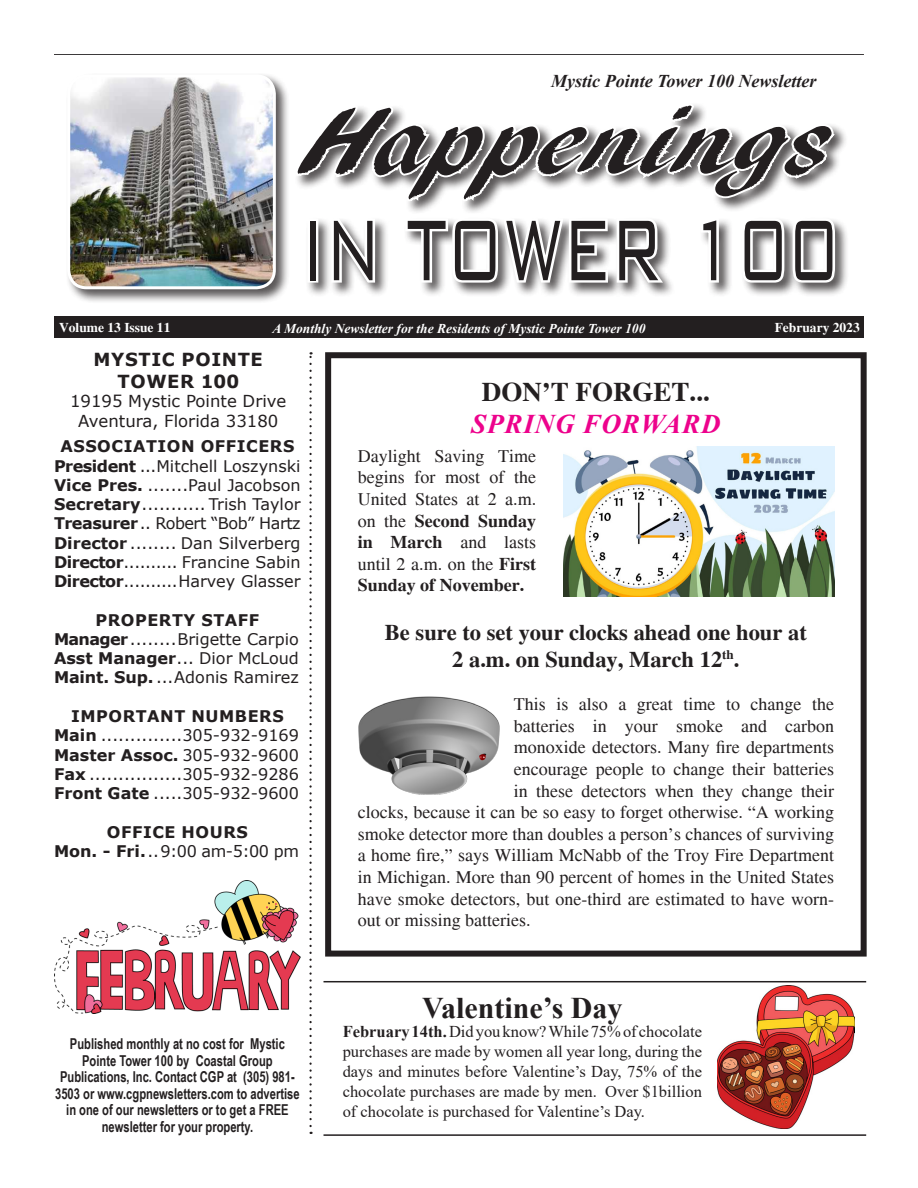
<style>
.page{position:relative;width:918px;height:1188px;background:#fff}
.page>*{position:absolute;margin:0;border:0;box-sizing:border-box;transform-origin:0 0}
.t1{font:300 115.05px "Bank Gothic BT";color:#231f20;scale:.59 1}
.t2{font:97.5px "ARBLANCA";color:#231f20;scale:1.21 1}
.t3{font:700 30px "Times New Roman";color:#231f20}
.t4{font:700 27px "Times";color:#231f20}
.t5{font:italic 700 27px "Times New Roman";letter-spacing:.035em;color:#ed028c}
.t6{font:700 22.5px/27px "Times";color:#231f20;text-align:center}
.Normal__Web{font:18px/21.6px "Times";color:#231f20;text-align:justify}
.t7{font:italic 700 18px "Times New Roman";color:#231f20}
.t8{font:700 18px "Verdana";letter-spacing:.035em;color:#231f20}
.t9{font:16.5px/19.8px "Times New Roman";color:#231f20;text-align:justify}
.t10{font:16.5px "Verdana";color:#231f20}
.t11{font:16.05px "Verdana";color:#231f20}
.t12{font:700 16.05px "Verdana";letter-spacing:.035em;color:#231f20}
.t13{font:16.05px "Verdana";letter-spacing:-.03em;color:#231f20}
.t14{font:700 16.05px "Verdana";color:#231f20}
.t15{font:700 15px/16.5px "Arial Narrow";color:#231f20;text-align:center;scale:.91 1}
.t16{font:italic 700 13.5px "Times New Roman";color:#fff}
.t17{font:700 13.5px "Times";color:#fff}
.s1{font-weight:700}
.s2{font-weight:400}
</style>
<div class="page">
<div style="left:65px;top:73px;width:226px;height:231px;background:#231f20;opacity:.75"></div>
<img style="left:69px;top:76px;width:205px;height:212px">
<div style="left:67px;top:74px;width:209px;height:215px;border:3px solid #fff;border-radius:18px"></div>
<div style="left:54px;top:316px;width:810px;height:22px;background:#231f20"></div>
<hr style="left:54px;top:54px;width:810px;height:1px;background:#231f20">
<div style="left:306px;top:217px;width:543px;height:81px;background:#231f20;opacity:.75"></div>
<svg style="left:297px;top:105px;width:543px;height:192px"></svg>
<svg style="left:309px;top:352px;width:3px;height:774px"></svg>
<img style="left:54px;top:881px;width:247px;height:133px">
<div style="left:325px;top:352px;width:542px;height:605px;border:6px solid #231f20"></div>
<img style="left:563px;top:447px;width:271px;height:150px">
<img style="left:358px;top:696px;width:142px;height:99px">
<hr style="left:324px;top:1134px;width:542px;height:2px;background:#231f20">
<img style="left:718px;top:985px;width:136px;height:144px">
<hr style="left:324px;top:981px;width:542px;height:1px;background:#231f20">
<p class="t7" style="left:551px;top:69px;width:267px">Mystic Pointe Tower 100 Newsletter</p>
<p class="t2" style="left:303px;top:88px;width:437px">Happenings</p>
<p class="t1" style="left:301px;top:187px;width:914px">IN TOWER 100</p>
<p class="t17" style="left:59px;top:319px;width:113px">Volume 13 Issue 11</p>
<p class="t17" style="left:775px;top:319px;width:87px">February 2023</p>
<p class="t16" style="left:272px;top:319px;width:374px">A Monthly Newsletter for the Residents of Mystic Pointe Tower 100</p>
<p class="t8" style="left:93px;top:347px;width:171px">MYSTIC POINTE</p>
<p class="t8" style="left:118px;top:368px;width:123px">TOWER 100</p>
<p class="t10" style="left:70px;top:390px;width:218px">19195 Mystic Pointe Drive</p>
<p class="t10" style="left:78px;top:410px;width:202px">Aventura, Florida 33180</p>
<p class="t12" style="left:60px;top:435px;width:236px">ASSOCIATION OFFICERS</p>
<p class="t11" style="left:54px;top:455px;width:248px"><span class="s1">President</span> ...Mitchell Loszynski</p>
<p class="t11" style="left:54px;top:474px;width:248px"><span class="s1">Vice Pres.</span> .......Paul Jacobson</p>
<p class="t11" style="left:54px;top:493px;width:248px"><span class="s1">Secretary</span>........... Trish Taylor</p>
<p class="t13" style="left:54px;top:513px;width:248px"><span class="s1">Treasurer</span>.. Robert “Bob” Hartz</p>
<p class="t11" style="left:54px;top:532px;width:248px"><span class="s1">Director</span> ........ Dan Silverberg</p>
<p class="t11" style="left:54px;top:551px;width:248px"><span class="s1">Director</span>.......... Francine Sabin</p>
<p class="t11" style="left:54px;top:570px;width:248px"><span class="s1">Director</span>..........Harvey Glasser</p>
<p class="t12" style="left:95px;top:609px;width:165px">PROPERTY STAFF</p>
<p class="t11" style="left:54px;top:628px;width:246px"><span class="s1">Manager</span>........Brigette Carpio</p>
<p class="t11" style="left:54px;top:647px;width:246px"><span class="s1">Asst Manager</span>... Dior McLoud</p>
<p class="t11" style="left:54px;top:667px;width:246px"><span class="s1">Maint. Sup.</span> ...Adonis Ramirez</p>
<p class="t12" style="left:71px;top:705px;width:214px">IMPORTANT NUMBERS</p>
<p class="t11" style="left:54px;top:724px;width:246px"><span class="s1">Main</span> ..............305-932-9169</p>
<p class="t14" style="left:54px;top:743px;width:246px">Master Assoc. <span class="s2">305-932-9600</span></p>
<p class="t11" style="left:54px;top:763px;width:246px"><span class="s1">Fax</span> ................305-932-9286</p>
<p class="t11" style="left:54px;top:782px;width:246px"><span class="s1">Front Gate</span> .....305-932-9600</p>
<p class="t12" style="left:107px;top:820px;width:143px">OFFICE HOURS</p>
<p class="t11" style="left:54px;top:840px;width:247px"><span class="s1">Mon. - Fri.</span>..9:00 am-5:00 pm</p>
<p class="t15" style="left:55px;top:1035px;width:270px">Published monthly at no cost for Mystic Pointe Tower 100 by Coastal Group Publications, Inc. Contact CGP at (305) 981- 3503 or www.cgpnewsletters.com to advertise in one of our newsletters or to get a FREE newsletter for your property.</p>
<p class="t4" style="left:482px;top:376px;width:230px">DON’T FORGET...</p>
<p class="t5" style="left:471px;top:406px;width:251px">SPRING FORWARD</p>
<p class="Normal__Web" style="left:358px;top:445px;width:180px">Daylight Saving Time begins for most of the United States at 2 a.m. on the <span class="s1">Second Sunday in March</span> and lasts until 2 a.m. on the <span class="s1">First Sunday of November.</span></p>
<p class="t6" style="left:385px;top:619px;width:423px">Be sure to set your clocks ahead one hour at<br>2 a.m. on Sunday, March 12<sup>th</sup>.</p>
<p class="Normal__Web" style="left:514px;top:694px;width:322px">This is also a great time to change the</p>
<p class="Normal__Web" style="left:514px;top:715px;width:322px">batteries in your smoke and carbon</p>
<p class="Normal__Web" style="left:514px;top:737px;width:322px">monoxide detectors. Many fire departments</p>
<p class="Normal__Web" style="left:514px;top:758px;width:322px">encourage people to change their batteries</p>
<p class="Normal__Web" style="left:514px;top:780px;width:322px">in these detectors when they change their</p>
<p class="Normal__Web" style="left:358px;top:802px;width:478px">clocks, because it can be so easy to forget otherwise. “A working</p>
<p class="Normal__Web" style="left:358px;top:823px;width:478px">smoke detector more than doubles a person’s chances of surviving</p>
<p class="Normal__Web" style="left:358px;top:845px;width:478px">a home fire,” says William McNabb of the Troy Fire Department</p>
<p class="Normal__Web" style="left:358px;top:866px;width:478px">in Michigan. More than 90 percent of homes in the United States</p>
<p class="Normal__Web" style="left:358px;top:888px;width:478px">have smoke detectors, but one-third are estimated to have worn-</p>
<p class="Normal__Web" style="left:358px;top:910px;width:174px">out or missing batteries.</p>
<p class="t3" style="left:422px;top:986px;width:202px">Valentine’s Day</p>
<p class="t9" style="left:343px;top:1021px;width:361px"><span class="s1">February 14th.</span> Did you know? While 75% of chocolate purchases are made by women all year long, during the days and minutes before Valentine’s Day, 75% of the chocolate purchases are made by men. Over $1billion of chocolate is purchased for Valentine’s Day.</p>
</div>
